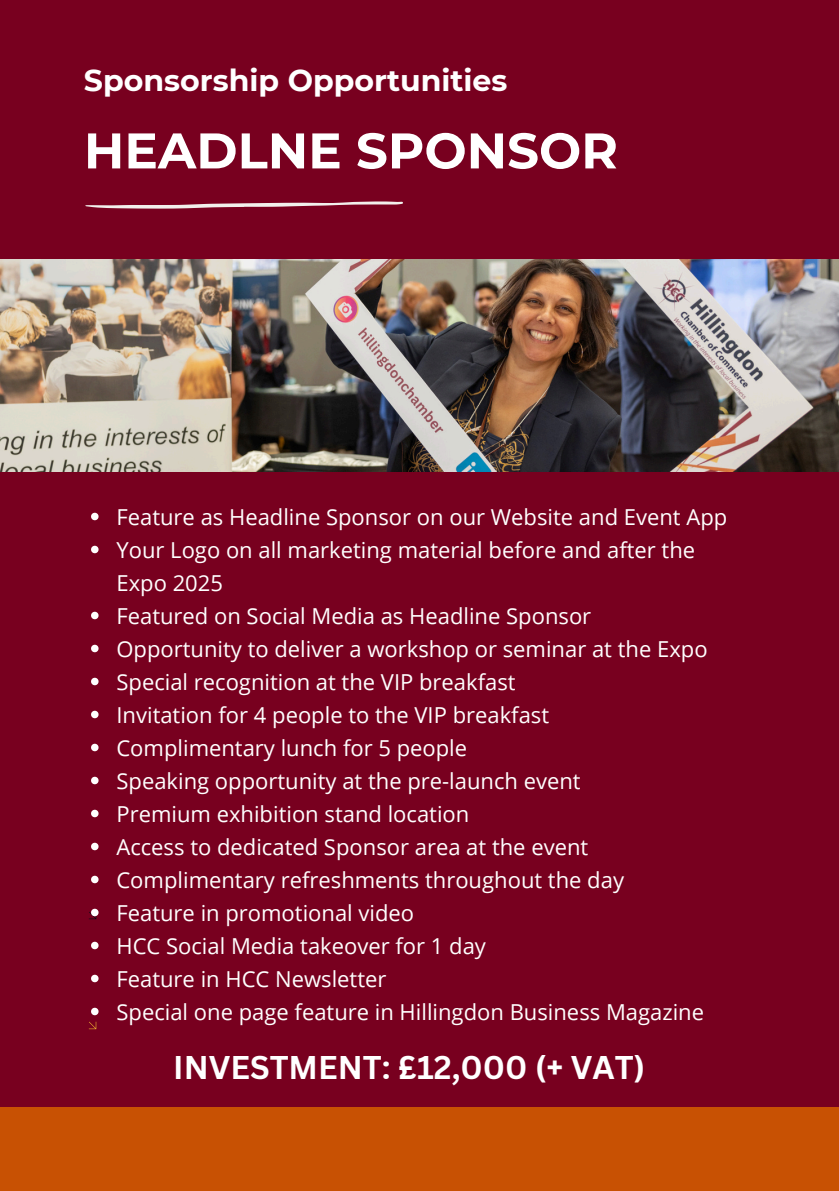
<style>
.page{position:relative;width:839px;height:1191px;background:#fff}
.page>*{position:absolute;margin:0;border:0;box-sizing:border-box;transform-origin:0 0}
.t1{font:700 50px "Montserrat";color:#fff}
.t2{font:700 32px "Canva Sans";color:#fff}
.t3{font:700 30px "Montserrat";color:#fff}
.t4{font:22px/33px "Open Sans";color:#fff}
</style>
<div class="page">
<div style="left:0;top:0;width:838px;height:1191px;background:#78001f"></div>
<img style="left:0;top:260px;width:838px;height:211px">
<div style="left:0;top:1107px;width:838px;height:84px;background:#c85103"></div>
<svg style="left:89px;top:1022px;width:7px;height:7px"></svg>
<svg style="left:85px;top:201px;width:318px;height:8px"></svg>
<svg style="left:91px;top:513px;width:7px;height:7px"></svg>
<svg style="left:91px;top:546px;width:7px;height:7px"></svg>
<svg style="left:91px;top:612px;width:7px;height:7px"></svg>
<svg style="left:91px;top:645px;width:7px;height:7px"></svg>
<svg style="left:91px;top:678px;width:7px;height:7px"></svg>
<svg style="left:91px;top:711px;width:7px;height:7px"></svg>
<svg style="left:91px;top:744px;width:7px;height:7px"></svg>
<svg style="left:91px;top:777px;width:7px;height:7px"></svg>
<svg style="left:91px;top:810px;width:7px;height:7px"></svg>
<svg style="left:91px;top:843px;width:7px;height:7px"></svg>
<svg style="left:91px;top:876px;width:7px;height:7px"></svg>
<svg style="left:89px;top:909px;width:9px;height:10px"></svg>
<svg style="left:91px;top:942px;width:7px;height:7px"></svg>
<svg style="left:91px;top:975px;width:7px;height:7px"></svg>
<svg style="left:91px;top:1008px;width:7px;height:7px"></svg>
<p class="t3" style="left:84px;top:62px;width:425px">Sponsorship Opportunities</p>
<p class="t1" style="left:84px;top:120px;width:535px">HEADLNE SPONSOR</p>
<h3 class="t4" style="left:116px;top:500px;width:612px">Feature as Headline Sponsor on our Website and Event App</h3>
<h1 class="t4" style="left:116px;top:533px;width:580px">Your Logo on all marketing material before and after the<br>Expo 2025</h1>
<p class="t4" style="left:116px;top:599px;width:476px">Featured on Social Media as Headline Sponsor</p>
<p class="t4" style="left:116px;top:632px;width:592px">Opportunity to deliver a workshop or seminar at the Expo</p>
<p class="t4" style="left:116px;top:665px;width:400px">Special recognition at the VIP breakfast</p>
<p class="t4" style="left:116px;top:698px;width:434px">Invitation for 4 people to the VIP breakfast</p>
<p class="t4" style="left:116px;top:731px;width:352px">Complimentary lunch for 5 people</p>
<p class="t4" style="left:116px;top:764px;width:466px">Speaking opportunity at the pre-launch event</p>
<p class="t4" style="left:116px;top:797px;width:354px">Premium exhibition stand location</p>
<p class="t4" style="left:116px;top:830px;width:473px">Access to dedicated Sponsor area at the event</p>
<p class="t4" style="left:116px;top:863px;width:509px">Complimentary refreshments throughout the day</p>
<p class="t4" style="left:116px;top:896px;width:299px">Feature in promotional video</p>
<p class="t4" style="left:116px;top:929px;width:371px">HCC Social Media takeover for 1 day</p>
<p class="t4" style="left:116px;top:962px;width:271px">Feature in HCC Newsletter</p>
<p class="t4" style="left:116px;top:995px;width:589px">Special one page feature in Hillingdon Business Magazine</p>
<p class="t2" style="left:173px;top:1045px;width:473px">INVESTMENT: £12,000 (+ VAT)</p>
</div>
